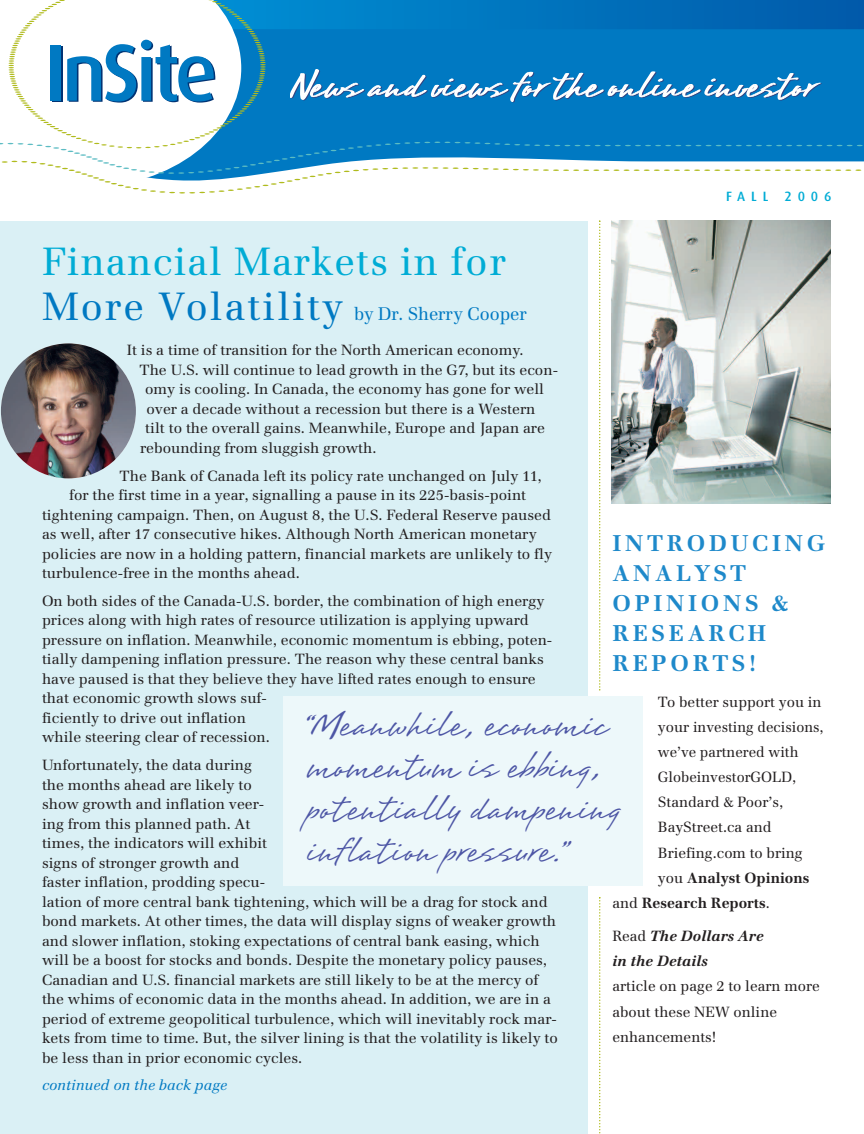
<style>
.page{position:relative;width:864px;height:1134px;background:#fff}
.page>*{position:absolute;margin:0;border:0;box-sizing:border-box;transform-origin:0 0}
.t1{font:500 81px "Dax";letter-spacing:-.05em;color:#0079c2}
.t2{font:43.5px/42px "Brisa";color:#4d56a5}
.t3{font:39px "Emona";letter-spacing:.03em;color:#00acd5}
.t4{font:700 22.5px/30px "Emona";letter-spacing:.165em;color:#1e89ca}
.t5{font:18px "Emona";color:#0079c2}
.t6{font:14.7px/19.5px "Emona";color:#231f20}
.t7{font:700 14.7px "Emona";color:#231f20}
.t8{font:italic 700 14.7px/25.2px "Emona";color:#231f20}
.t9{font:italic 14.7px "Emona";color:#0079c2}
.t10{font:500 13.5px "Dax";letter-spacing:.435em;color:#00acd5}
.s1{font-size:39px}
.s2{font-weight:400}
.s3{font-weight:400;font-style:normal}
</style>
<div class="page">
<svg style="left:0;top:0;width:864px;height:194px"></svg>
<div style="left:0;top:221px;width:587px;height:913px;background:#daf0f5"></div>
<img style="left:1px;top:343px;width:135px;height:135px">
<img style="left:612px;top:221px;width:218px;height:282px">
<svg style="left:599px;top:220px;width:1px;height:471px"></svg>
<svg style="left:599px;top:897px;width:1px;height:237px"></svg>
<div style="left:284px;top:697px;width:359px;height:189px;background:#edf8fa"></div>
<h1 class="t1" style="left:45px;top:37px;width:174px">InSite</h1>
<p class="t10" style="left:726px;top:191px;width:107px">FALL 2006</p>
<h3 class="t3" style="left:42px;top:239px;width:465px">Financial Markets in for</h3>
<p class="t5" style="left:42px;top:303px;width:486px"><span class="s1">More Volatility</span> by Dr. Sherry Cooper</p>
<p class="t6" style="left:127px;top:341px;width:398px">It is a time of transition for the North American economy.</p>
<p class="t6" style="left:140px;top:360px;width:420px">The U.S. will continue to lead growth in the G7, but its econ-</p>
<p class="t6" style="left:145px;top:380px;width:400px">omy is cooling. In Canada, the economy has gone for well</p>
<p class="t6" style="left:146px;top:399px;width:391px">over a decade without a recession but there is a Western</p>
<p class="t6" style="left:145px;top:419px;width:401px">tilt to the overall gains. Meanwhile, Europe and Japan are</p>
<p class="t6" style="left:140px;top:438px;width:238px">rebounding from sluggish growth.</p>
<p class="t6" style="left:120px;top:466px;width:423px">The Bank of Canada left its policy rate unchanged on July 11,</p>
<p class="t6" style="left:69px;top:485px;width:459px">for the first time in a year, signalling a pause in its 225-basis-point</p>
<p class="t6" style="left:42px;top:505px;width:511px">tightening campaign. Then, on August 8, the U.S. Federal Reserve paused</p>
<p class="t6" style="left:42px;top:524px;width:496px">as well, after 17 consecutive hikes. Although North American monetary</p>
<p class="t6" style="left:42px;top:544px;width:512px">policies are now in a holding pattern, financial markets are unlikely to fly</p>
<p class="t6" style="left:42px;top:563px;width:259px">turbulence-free in the months ahead.</p>
<p class="t6" style="left:42px;top:591px;width:512px">On both sides of the Canada-U.S. border, the combination of high energy prices along with high rates of resource utilization is applying upward pressure on inflation. Meanwhile, economic momentum is ebbing, poten&shy;tially dampening inflation pressure. The reason why these central banks have paused is that they believe they have lifted rates enough to ensure that economic growth slows suf-<br>ficiently to drive out inflation<br>while steering clear of recession.</p>
<p class="t6" style="left:42px;top:755px;width:517px">Unfortunately, the data during<br>the months ahead are likely to<br>show growth and inflation veer-<br>ing from this planned path. At<br>times, the indicators will exhibit<br>signs of stronger growth and<br>faster inflation, prodding specu-<br>lation of more central bank tightening, which will be a drag for stock and bond markets. At other times, the data will display signs of weaker growth and slower inflation, stoking expectations of central bank easing, which will be a boost for stocks and bonds. Despite the monetary policy pauses, Canadian and U.S. financial markets are still likely to be at the mercy of the whims of economic data in the months ahead. In addition, we are in a period of extreme geopolitical turbulence, which will inevitably rock mar&shy;kets from time to time. But, the silver lining is that the volatility is likely to be less than in prior economic cycles.</p>
<p class="t9" style="left:42px;top:1077px;width:187px">continued on the back page</p>
<h3 class="t4" style="left:612px;top:528px;width:214px">INTRODUCING<br>ANALYST<br>OPINIONS &amp;<br>RESEARCH<br>REPORTS!</h3>
<p class="t6" style="left:658px;top:692px;width:165px">To better support you in</p>
<p class="t6" style="left:658px;top:717px;width:167px">your investing decisions,</p>
<p class="t6" style="left:658px;top:742px;width:142px">we’ve partnered with</p>
<p class="t6" style="left:658px;top:767px;width:140px">GlobeinvestorGOLD,</p>
<p class="t6" style="left:658px;top:793px;width:127px">Standard &amp; Poor’s,</p>
<p class="t6" style="left:658px;top:818px;width:115px">BayStreet.ca and</p>
<p class="t6" style="left:658px;top:843px;width:146px">Briefing.com to bring</p>
<p class="t7" style="left:658px;top:869px;width:153px"><span class="s2">you</span> Analyst Opinions</p>
<p class="t7" style="left:612px;top:894px;width:159px"><span class="s2">and</span> Research Reports<span class="s2">.</span></p>
<p class="t8" style="left:612px;top:924px;width:153px"><span class="s3">Read</span> The Dollars Are in the Details</p>
<p class="t6" style="left:612px;top:974px;width:209px;line-height:25.2px">article on page 2 to learn more about these NEW online enhancements!</p>
<h2 class="t2" style="left:306px;top:699px;width:315px">“Meanwhile, economic momentum is ebbing, potentially dampening inflation pressure.”</h2>
</div>
